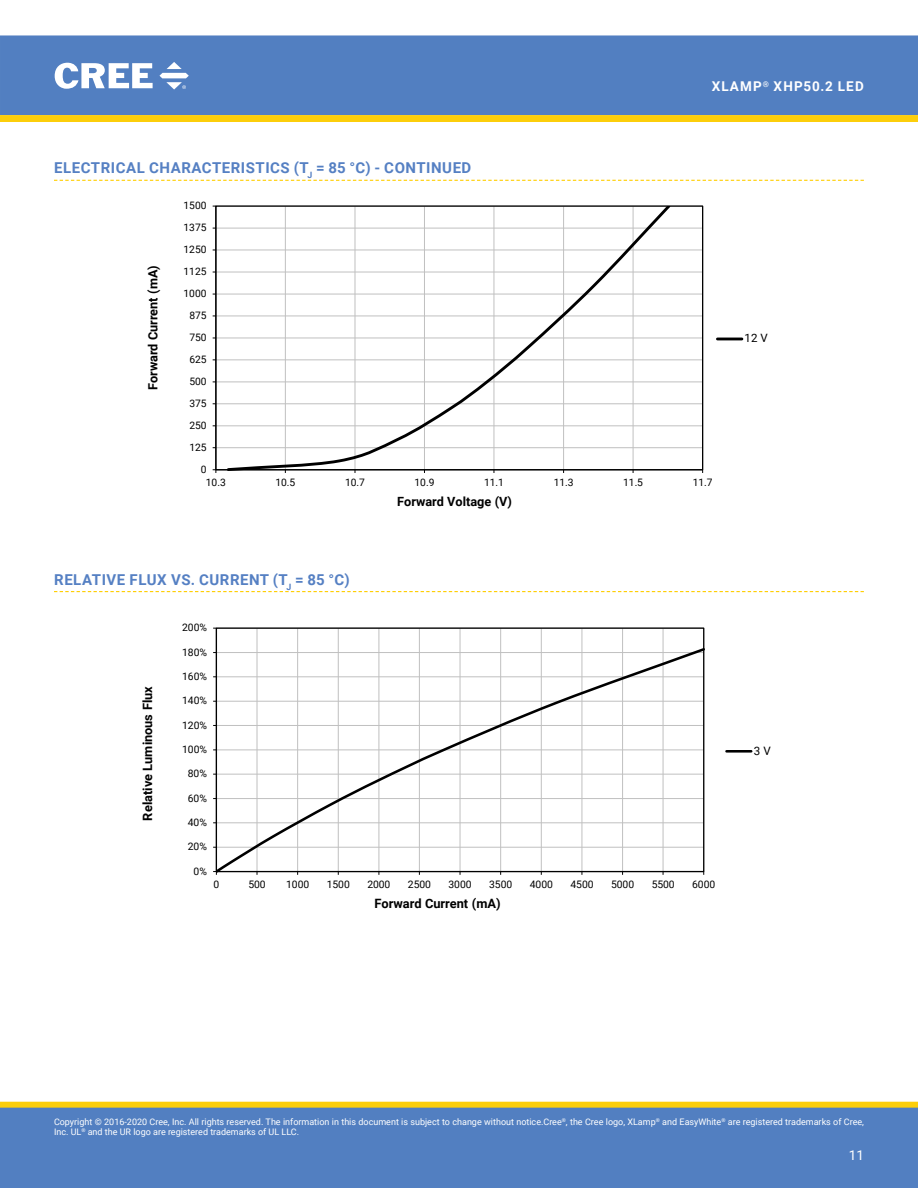
<style>
.page{position:relative;width:918px;height:1188px;background:#fff}
.page>*{position:absolute;margin:0;border:0;box-sizing:border-box;transform-origin:0 0}
.Section_heading_with{font:700 15px "Roboto";letter-spacing:.035em;color:#5580c3}
.t1{font:700 13.5px "Roboto";letter-spacing:.085em;color:#fff}
.t2{font:13.5px "Roboto";color:#fff}
.t3{font:700 12.9px "Roboto";letter-spacing:-.005em;color:#000}
.t4{font:700 12.75px "Roboto";color:#000}
.t5{font:11.55px "Roboto";color:#000}
.t6{font:10.35px "Roboto";letter-spacing:-.01em;color:#000}
.t7{font:10.2px "Roboto";letter-spacing:-.01em;color:#000}
.t8{font:9px/10.8px "Roboto";color:#fff}
</style>
<div class="page">
<div style="left:1px;top:36px;width:916px;height:78px;background:#527fc1"></div>
<div style="left:0;top:35px;width:918px;height:80px;border:1px solid #527fc1"></div>
<svg style="left:55px;top:63px;width:98px;height:26px"></svg>
<svg style="left:159px;top:62px;width:30px;height:28px"></svg>
<div style="left:1px;top:1102px;width:916px;height:6px;background:#fcce0b"></div>
<div style="left:0;top:1102px;width:918px;height:6px;border:1px solid #fcce0b"></div>
<div style="left:0;top:1108px;width:918px;height:80px;background:#527fc1"></div>
<svg style="left:0;top:115px;width:918px;height:7px;background:#fbce0d"></svg>
<svg style="left:54px;top:180px;width:810px;height:1px"></svg>
<svg style="left:54px;top:591px;width:810px;height:1px"></svg>
<hr style="left:216px;top:447px;width:487px;height:1px;background:#c0c0c0">
<hr style="left:216px;top:425px;width:487px;height:1px;background:#c0c0c0">
<hr style="left:216px;top:403px;width:487px;height:1px;background:#c0c0c0">
<hr style="left:216px;top:381px;width:487px;height:1px;background:#c0c0c0">
<hr style="left:216px;top:359px;width:487px;height:1px;background:#c0c0c0">
<hr style="left:216px;top:337px;width:487px;height:1px;background:#c0c0c0">
<hr style="left:216px;top:315px;width:487px;height:1px;background:#c0c0c0">
<hr style="left:216px;top:294px;width:487px;height:1px;background:#c0c0c0">
<hr style="left:216px;top:272px;width:487px;height:1px;background:#c0c0c0">
<hr style="left:216px;top:249px;width:487px;height:1px;background:#c0c0c0">
<hr style="left:216px;top:228px;width:487px;height:1px;background:#c0c0c0">
<hr style="left:216px;top:206px;width:1px;height:264px;background:#000">
<hr style="left:216px;top:470px;width:487px;height:1px;background:#000">
<svg style="left:225px;top:206px;width:448px;height:265px"></svg>
<hr style="left:717px;top:338px;width:25px;height:2px;background:#000">
<hr style="left:257px;top:628px;width:1px;height:244px;background:#c0c0c0">
<hr style="left:297px;top:628px;width:1px;height:244px;background:#c0c0c0">
<hr style="left:338px;top:628px;width:1px;height:244px;background:#c0c0c0">
<hr style="left:378px;top:628px;width:1px;height:244px;background:#c0c0c0">
<hr style="left:419px;top:628px;width:1px;height:244px;background:#c0c0c0">
<hr style="left:460px;top:628px;width:1px;height:244px;background:#c0c0c0">
<hr style="left:500px;top:628px;width:1px;height:244px;background:#c0c0c0">
<hr style="left:541px;top:628px;width:1px;height:244px;background:#c0c0c0">
<hr style="left:581px;top:628px;width:1px;height:244px;background:#c0c0c0">
<hr style="left:622px;top:628px;width:1px;height:244px;background:#c0c0c0">
<hr style="left:663px;top:628px;width:1px;height:244px;background:#c0c0c0">
<hr style="left:216px;top:628px;width:1px;height:244px;background:#000">
<svg style="left:217px;top:646px;width:488px;height:226px"></svg>
<hr style="left:727px;top:750px;width:24px;height:3px;background:#000">
<p class="Section_heading_with" style="left:54px;top:157px;width:419px">ELECTRICAL CHARACTERISTICS (T<sub>J</sub> = 85 °C) - CONTINUED</p>
<p class="t7" style="left:184px;top:198px;width:24px">1500</p>
<p class="t7" style="left:184px;top:220px;width:24px">1375</p>
<p class="t4" style="left:144px;top:390px;width:126px;rotate:-90deg">Forward Current (mA)</p>
<p class="t7" style="left:184px;top:242px;width:24px">1250</p>
<p class="t7" style="left:184px;top:264px;width:24px">1125</p>
<p class="t7" style="left:184px;top:286px;width:24px">1000</p>
<p class="t7" style="left:189px;top:308px;width:19px">875</p>
<p class="t7" style="left:189px;top:330px;width:19px">750</p>
<p class="t7" style="left:189px;top:352px;width:19px">625</p>
<p class="t7" style="left:189px;top:374px;width:19px">500</p>
<p class="t7" style="left:189px;top:396px;width:19px">375</p>
<p class="t7" style="left:189px;top:418px;width:19px">250</p>
<p class="t7" style="left:189px;top:440px;width:19px">125</p>
<p class="t7" style="left:201px;top:462px;width:7px">0</p>
<h2 class="t1" style="left:712px;top:77px;width:154px">XLAMP<sup>®</sup> XHP50.2 LED</h2>
<p class="t5" style="left:745px;top:330px;width:25px">12 V</p>
<p class="t6" style="left:206px;top:475px;width:21px">10.3</p>
<p class="t6" style="left:275px;top:475px;width:21px">10.5</p>
<p class="t6" style="left:345px;top:475px;width:21px">10.7</p>
<p class="t6" style="left:415px;top:475px;width:21px">10.9</p>
<p class="t6" style="left:484px;top:475px;width:21px">11.1</p>
<p class="t6" style="left:554px;top:475px;width:21px">11.3</p>
<p class="t6" style="left:623px;top:475px;width:21px">11.5</p>
<p class="t6" style="left:693px;top:475px;width:21px">11.7</p>
<p class="Section_heading_with" style="left:54px;top:569px;width:297px">RELATIVE FLUX VS. CURRENT (T<sub>J</sub> = 85 °C)</p>
<p class="t6" style="left:182px;top:620px;width:26px">200%</p>
<p class="t6" style="left:182px;top:645px;width:26px">180%</p>
<p class="t4" style="left:139px;top:821px;width:136px;rotate:-90deg">Relative Luminous Flux</p>
<p class="t6" style="left:182px;top:669px;width:26px">160%</p>
<p class="t6" style="left:182px;top:693px;width:26px">140%</p>
<p class="t6" style="left:182px;top:718px;width:26px">120%</p>
<p class="t6" style="left:182px;top:742px;width:26px">100%</p>
<p class="t6" style="left:188px;top:766px;width:21px">80%</p>
<p class="t6" style="left:188px;top:791px;width:21px">60%</p>
<p class="t6" style="left:188px;top:815px;width:21px">40%</p>
<p class="t6" style="left:188px;top:839px;width:21px">20%</p>
<p class="t6" style="left:194px;top:864px;width:15px">0%</p>
<p class="t4" style="left:397px;top:492px;width:116px">Forward Voltage (V)</p>
<p class="t6" style="left:214px;top:877px;width:7px">0</p>
<p class="t6" style="left:248px;top:877px;width:19px">500</p>
<p class="t6" style="left:286px;top:877px;width:25px">1000</p>
<p class="t6" style="left:327px;top:877px;width:25px">1500</p>
<p class="t6" style="left:367px;top:877px;width:25px">2000</p>
<p class="t6" style="left:408px;top:877px;width:25px">2500</p>
<p class="t6" style="left:449px;top:877px;width:25px">3000</p>
<p class="t6" style="left:489px;top:877px;width:25px">3500</p>
<p class="t6" style="left:530px;top:877px;width:25px">4000</p>
<p class="t6" style="left:570px;top:877px;width:25px">4500</p>
<p class="t6" style="left:611px;top:877px;width:25px">5000</p>
<p class="t6" style="left:652px;top:877px;width:25px">5500</p>
<p class="t6" style="left:692px;top:877px;width:25px">6000</p>
<p class="t3" style="left:375px;top:894px;width:128px">Forward Current (mA)</p>
<p class="t5" style="left:754px;top:743px;width:18px">3 V</p>
<p class="t8" style="left:54px;top:1116px;width:812px">Copyright © 2016-2020 Cree, Inc. All rights reserved. The information in this document is subject to change without notice.Cree<sup>®</sup>, the Cree logo, XLamp<sup>®</sup> and EasyWhite<sup>®</sup> are registered trademarks of Cree,<br>Inc. UL<sup>®</sup> and the UR logo are registered trademarks of UL LLC.</p>
<h2 class="t2" style="left:849px;top:1145px;width:17px">11</h2>
</div>
